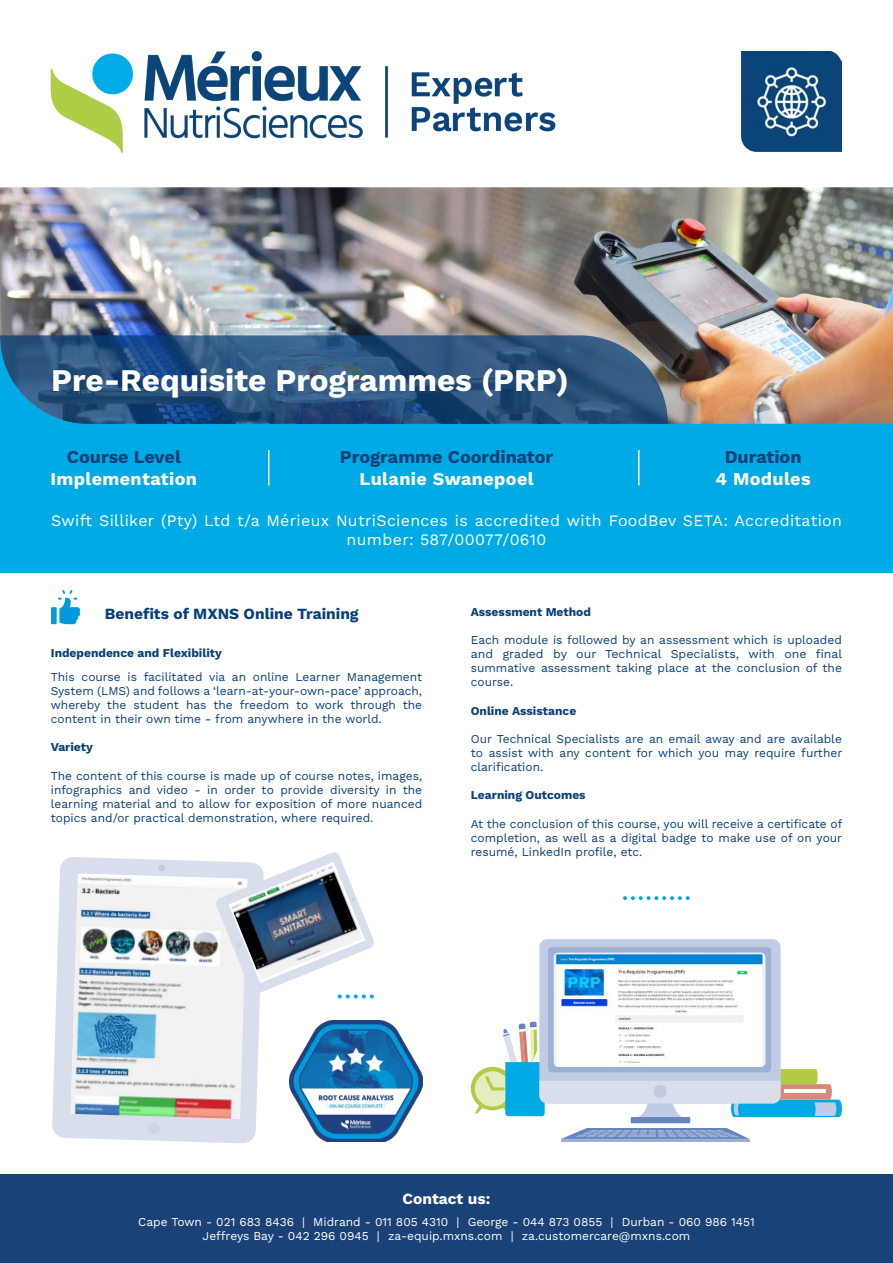
<style>
.page{position:relative;width:893px;height:1263px;background:#fff}
.page>*{position:absolute;margin:0;border:0;box-sizing:border-box;transform-origin:0 0}
.t1{font:700 31.5px "Work Sans";color:#fff}
.t2{font:700 18px "Work Sans";color:#0a4078}
.t3{font:700 18px "Work Sans";letter-spacing:.02em;color:#fff}
.t4{font:15.9px/19px "Work Sans";letter-spacing:.02em;color:#fff;text-align:center}
.t5{font:700 15.45px "Work Sans";color:#0a4078}
.t6{font:700 15.45px "Work Sans";color:#fff}
.t7{font:12px/14.1px "Work Sans";color:#0a4078;text-align:justify}
.t8{font:12px/14.1px "Work Sans";color:#fff;text-align:center}
.t9{font:700 12px "Work Sans";color:#0a4078}
</style>
<div class="page">
<div style="left:0;top:1174px;width:893px;height:89px;background:#1a4276"></div>
<div style="left:0;top:291px;width:893px;height:281px;background:#00abe5"></div>
<img style="left:0;top:187px;width:893px;height:237px">
<svg style="left:0;top:335px;width:668px;height:89px;background:#2b5580"></svg>
<div style="left:539px;top:939px;width:242px;height:164px;background:#bfcce3;border-radius:8px"></div>
<svg style="left:471px;top:1022px;width:371px;height:98px"></svg>
<div style="left:631px;top:1117px;width:59px;height:6px;background:#6685bf"></div>
<div style="left:548px;top:947px;width:223px;height:125px;background:#9cafd5;border-radius:3px"></div>
<hr style="left:561px;top:1139px;width:188px;height:3px;background:#9cafd5">
<div style="left:654px;top:1085px;width:12px;height:13px;background:#bfcce3;border-radius:6px"></div>
<svg style="left:561px;top:1128px;width:188px;height:11px;background:#8ea4cf"></svg>
<img style="left:554px;top:953px;width:211px;height:114px">
<div style="left:51px;top:607px;width:6px;height:17px;background:#009bdb"></div>
<svg style="left:58px;top:590px;width:23px;height:34px"></svg>
<svg style="left:52px;top:857px;width:204px;height:286px;fill:#d9deed"></svg>
<div style="left:148px;top:1122px;width:12px;height:12px;background:#ccd6e8;border-radius:50%"></div>
<svg style="left:623px;top:896px;width:67px;height:4px"></svg>
<svg style="left:71px;top:852px;width:304px;height:266px"></svg>
<img style="left:230px;top:864px;width:132px;height:116px">
<img style="left:289px;top:1021px;width:133px;height:121px">
<img style="left:50px;top:51px;width:506px;height:102px">
<img style="left:742px;top:51px;width:100px;height:100px">
<hr style="left:268px;top:450px;width:1px;height:35px;background:#fff">
<hr style="left:638px;top:450px;width:1px;height:35px;background:#fff">
<h1 class="t1" style="left:51px;top:356px;width:519px">Pre-Requisite Programmes (PRP)</h1>
<h2 class="t2" style="left:67px;top:443px;width:115px">Course Level</h2>
<h2 class="t3" style="left:51px;top:465px;width:148px">Implementation</h2>
<h2 class="t2" style="left:340px;top:443px;width:215px">Programme Coordinator</h2>
<h2 class="t3" style="left:360px;top:465px;width:176px">Lulanie Swanepoel</h2>
<h2 class="t2" style="left:725px;top:443px;width:78px">Duration</h2>
<h2 class="t3" style="left:715px;top:465px;width:97px">4 Modules</h2>
<h3 class="t4" style="left:51px;top:510px;width:792px">Swift Silliker (Pty) Ltd t/a Mérieux NutriSciences is accredited with FoodBev SETA: Accreditation number: 587/00077/0610</h3>
<p class="t5" style="left:105px;top:602px;width:255px">Benefits of MXNS Online Training</p>
<p class="t9" style="left:51px;top:644px;width:172px">Independence and Flexibility</p>
<p class="t7" style="left:51px;top:669px;width:373px">This course is facilitated via an online Learner Management System (LMS) and follows a ‘learn-at-your-own-pace’ approach, whereby the student has the freedom to work through the content in their own time - from anywhere in the world.</p>
<p class="t9" style="left:51px;top:738px;width:43px">Variety</p>
<p class="t7" style="left:51px;top:768px;width:373px">The content of this course is made up of course notes, images, infographics and video - in order to provide diversity in the learning material and to allow for exposition of more nuanced topics and/or practical demonstration, where required.</p>
<p class="t9" style="left:471px;top:603px;width:122px">Assessment Method</p>
<p class="t7" style="left:471px;top:632px;width:373px">Each module is followed by an assessment which is uploaded and graded by our Technical Specialists, with one final summative assessment taking place at the conclusion of the course.</p>
<p class="t9" style="left:471px;top:701px;width:107px">Online Assistance</p>
<p class="t7" style="left:471px;top:731px;width:373px">Our Technical Specialists are an email away and are available to assist with any content for which you may require further clarification.</p>
<p class="t9" style="left:471px;top:786px;width:116px">Learning Outcomes</p>
<p class="t7" style="left:471px;top:816px;width:373px">At the conclusion of this course, you will receive a certificate of completion, as well as a digital badge to make use of on your resumé, LinkedIn profile, etc.</p>
<p class="t6" style="left:403px;top:1187px;width:89px">Contact us:</p>
<p class="t8" style="left:138px;top:1214px;width:618px">Cape Town - 021 683 8436 | Midrand - 011 805 4310 | George - 044 873 0855 | Durban - 060 986 1451<br>Jeffreys Bay - 042 296 0945 | za-equip.mxns.com | za.customercare@mxns.com</p>
</div>
